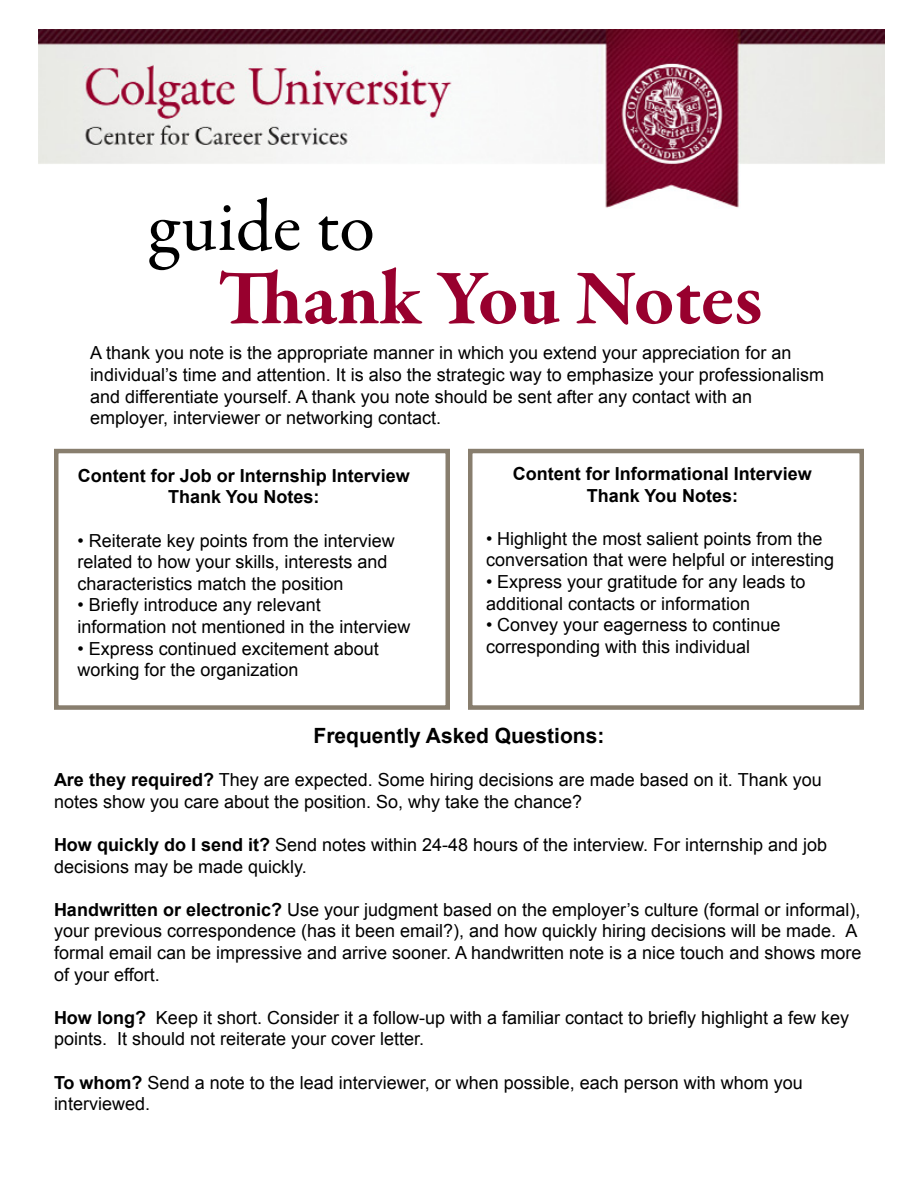
<style>
.page{position:relative;width:918px;height:1188px;background:#fff}
.page>*{position:absolute;margin:0;border:0;box-sizing:border-box;transform-origin:0 0}
.t1{font:700 79.5px "Garamond Premr Pro";color:#98002e}
.t2{font:73.5px "Garamond Premr Pro";color:#000}
.t3{font:700 21px "Arial";color:#000}
.t4{font:18px/21.6px "Arial";color:#000}
.t5{font:700 18px/21.6px "Arial";color:#000;text-align:center}
.s1{font-weight:700}
</style>
<div class="page">
<img style="left:38px;top:29px;width:846px;height:179px">
<div style="left:54px;top:449px;width:396px;height:261px;border:4px solid #887e6e"></div>
<div style="left:468px;top:449px;width:396px;height:261px;border:4px solid #887e6e"></div>
<h2 class="t2" style="left:148px;top:182px;width:229px">guide to</h2>
<h1 class="t1" style="left:218px;top:249px;width:547px">Thank You Notes</h1>
<p class="t4" style="left:90px;top:342px;width:735px">A thank you note is the appropriate manner in which you extend your appreciation for an individual’s time and attention. It is also the strategic way to emphasize your professionalism and differentiate yourself. A thank you note should be sent after any contact with an employer, interviewer or networking contact.</p>
<p class="t5" style="left:78px;top:465px;width:334px">Content for Job or Internship Interview<br>Thank You Notes:</p>
<p class="t4" style="left:77px;top:530px;width:319px">• Reiterate key points from the interview related to how your skills, interests and characteristics match the position</p>
<p class="t4" style="left:77px;top:594px;width:334px">• Briefly introduce any relevant information not mentioned in the interview</p>
<p class="t4" style="left:77px;top:638px;width:303px">• Express continued excitement about working for the organization</p>
<p class="t5" style="left:513px;top:463px;width:301px">Content for Informational Interview<br>Thank You Notes:</p>
<p class="t4" style="left:486px;top:528px;width:350px">• Highlight the most salient points from the conversation that were helpful or interesting</p>
<p class="t4" style="left:486px;top:571px;width:321px">• Express your gratitude for any leads to additional contacts or information</p>
<p class="t4" style="left:486px;top:614px;width:296px">• Convey your eagerness to continue corresponding with this individual</p>
<p class="t3" style="left:314px;top:722px;width:292px">Frequently Asked Questions:</p>
<p class="t4" style="left:54px;top:769px;width:769px"><span class="s1">Are they required?</span> They are expected. Some hiring decisions are made based on it. Thank you notes show you care about the position. So, why take the chance?</p>
<p class="t4" style="left:54px;top:834px;width:775px"><span class="s1">How quickly do I send it?</span> Send notes within 24-48 hours of the interview. For internship and job decisions may be made quickly.</p>
<p class="t4" style="left:54px;top:899px;width:809px"><span class="s1">Handwritten or electronic?</span> Use your judgment based on the employer’s culture (formal or informal), your previous correspondence (has it been email?), and how quickly hiring decisions will be made. A formal email can be impressive and arrive sooner. A handwritten note is a nice touch and shows more of your effort.</p>
<p class="t4" style="left:54px;top:1007px;width:797px"><span class="s1">How long?</span> Keep it short. Consider it a follow-up with a familiar contact to briefly highlight a few key points. It should not reiterate your cover letter.</p>
<p class="t4" style="left:54px;top:1072px;width:751px"><span class="s1">To whom?</span> Send a note to the lead interviewer, or when possible, each person with whom you interviewed.</p>
</div>
